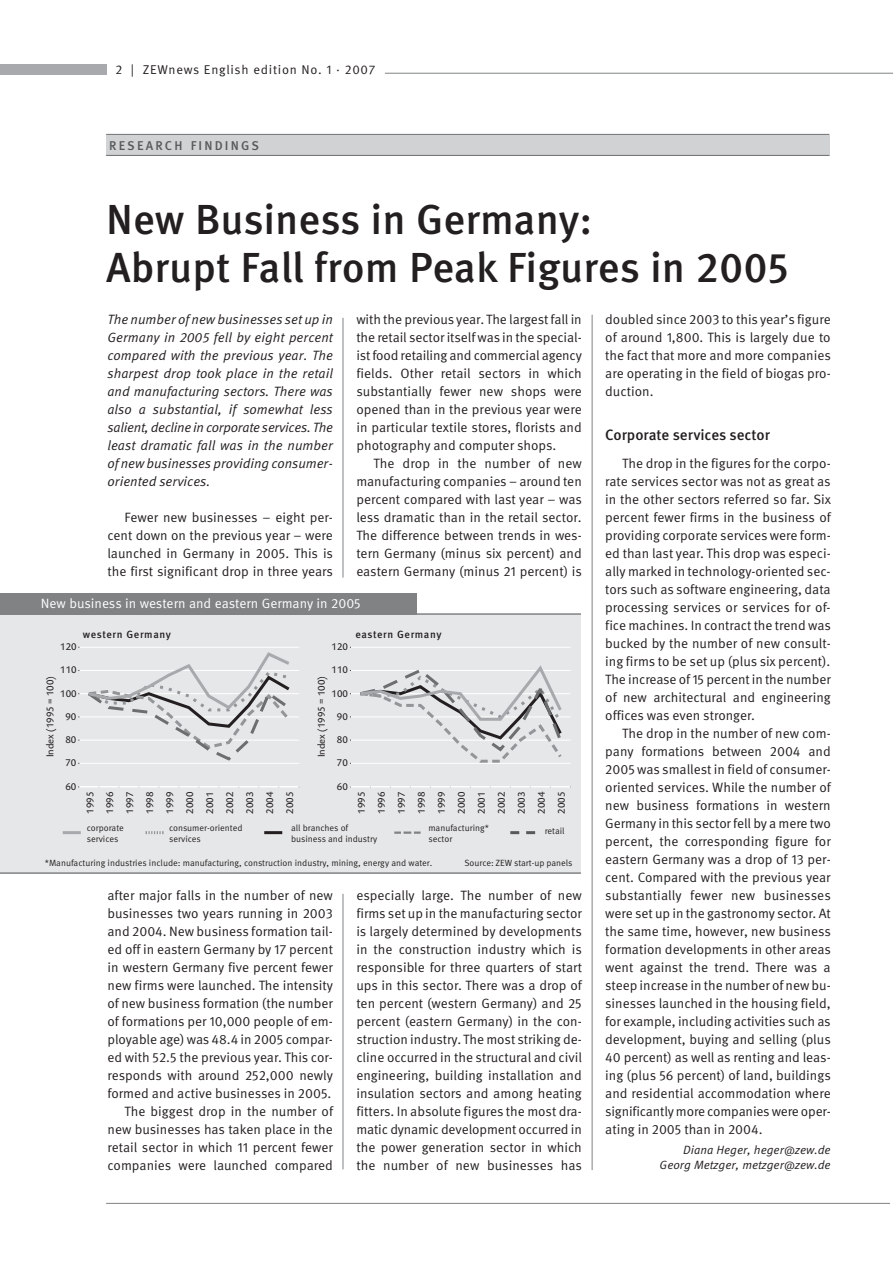
<style>
.page{position:relative;width:893px;height:1263px;background:#fff}
.page>*{position:absolute;margin:0;border:0;box-sizing:border-box;transform-origin:0 0}
.t1{font:500 42px/48px "Meta Pro";color:#231f20}
.t2{font:500 15px "Meta Pro";color:#231f20}
.t3{font:13.5px/18px "Meta Pro";color:#231f20;text-align:justify}
.t4{font:italic 13.5px/18px "Meta Pro";letter-spacing:-.005em;color:#231f20;text-align:justify}
.t5{font:13.5px "Meta Pro";color:#fff}
.t6{font:12.75px "Meta Pro";letter-spacing:.06em;color:#231f20}
.t7{font:500 12.75px "Meta Pro";letter-spacing:.17em;color:#58595b}
.t8{font:italic 12px/15px "Meta Pro";color:#231f20;text-align:right}
.t9{font:10.5px/20px "Today SB";color:#231f20;text-align:justify}
.t10{font:500 10.5px "Meta Pro";letter-spacing:.055em;color:#231f20}
.t11{font:9px/10.5px "Meta Pro";color:#231f20}
</style>
<div class="page">
<div style="left:0;top:64px;width:106px;height:10px;background:#a7a9ac"></div>
<hr style="left:385px;top:73px;width:507px;height:1px;background:#808284">
<hr style="left:106px;top:1203px;width:783px;height:1px;background:#808284">
<div style="left:106px;top:135px;width:723px;height:20px;background:#d1d2d4"></div>
<hr style="left:106px;top:155px;width:723px;height:1px;background:#6c6e70">
<hr style="left:106px;top:134px;width:723px;height:1px;background:#6c6e70">
<hr style="left:342px;top:318px;width:1px;height:260px;background:#808284">
<hr style="left:342px;top:894px;width:1px;height:275px;background:#808284">
<hr style="left:591px;top:315px;width:1px;height:855px;background:#808284">
<div style="left:0;top:614px;width:581px;height:259px;background:#e6e7e8"></div>
<div style="left:0;top:593px;width:416px;height:21px;background:#808284"></div>
<hr style="left:0;top:613px;width:581px;height:2px;background:#808284">
<hr style="left:0;top:872px;width:581px;height:2px;background:#808284">
<hr style="left:79px;top:763px;width:220px;height:1px;background:#fff">
<hr style="left:79px;top:740px;width:220px;height:1px;background:#fff">
<hr style="left:79px;top:717px;width:220px;height:1px;background:#fff">
<hr style="left:79px;top:693px;width:220px;height:1px;background:#fff">
<hr style="left:79px;top:670px;width:220px;height:1px;background:#fff">
<hr style="left:79px;top:647px;width:220px;height:1px;background:#fff">
<svg style="left:79px;top:647px;width:214px;height:117px"></svg>
<hr style="left:79px;top:786px;width:220px;height:1px;background:#fff">
<hr style="left:350px;top:763px;width:220px;height:1px;background:#fff">
<hr style="left:350px;top:740px;width:220px;height:1px;background:#fff">
<hr style="left:350px;top:717px;width:220px;height:1px;background:#fff">
<hr style="left:350px;top:693px;width:220px;height:1px;background:#fff">
<hr style="left:350px;top:670px;width:220px;height:1px;background:#fff">
<hr style="left:350px;top:647px;width:220px;height:1px;background:#fff">
<svg style="left:357px;top:665px;width:207px;height:98px"></svg>
<hr style="left:350px;top:786px;width:220px;height:1px;background:#fff">
<hr style="left:63px;top:831px;width:18px;height:3px;background:#a7a9ac">
<hr style="left:264px;top:831px;width:18px;height:3px;background:#231f20">
<svg style="left:510px;top:831px;width:25px;height:3px"></svg>
<svg style="left:394px;top:832px;width:26px;height:2px"></svg>
<svg style="left:145px;top:831px;width:18px;height:3px"></svg>
<p class="t6" style="left:115px;top:65px;width:261px">2 | ZEWnews English edition No. 1 · 2007</p>
<p class="t7" style="left:109px;top:141px;width:151px">RESEARCH FINDINGS</p>
<h1 class="t1" style="left:106px;top:199px;width:684px">New Business in Germany:<br>Abrupt Fall from Peak Figures in 2005</h1>
<p class="t4" style="left:107px;top:312px;width:227px">The number of new businesses set up in Germany in 2005 fell by eight percent compared with the previous year. The sharpest drop took place in the retail and manufacturing sectors. There was also a substantial, if somewhat less salient, decline in corporate services. The least dramatic fall was in the number of new businesses providing consumer&shy;oriented services.</p>
<p class="t3" style="left:107px;top:509px;width:227px;text-indent:17px">Fewer new businesses – eight per&shy;cent down on the previous year – were launched in Germany in 2005. This is the first significant drop in three years</p>
<p class="t3" style="left:356px;top:311px;width:227px">with the previous year. The largest fall in the retail sector itself was in the special&shy;ist food retailing and commercial agency fields. Other retail sectors in which substantially fewer new shops were opened than in the previous year were in particular textile stores, florists and photography and computer shops.</p>
<p class="t3" style="left:356px;top:455px;width:227px;text-indent:17px">The drop in the number of new manufacturing companies – around ten percent compared with last year – was less dramatic than in the retail sector.<br>The difference between trends in wes&shy;tern Germany (minus six percent) and eastern Germany (minus 21 percent) is</p>
<p class="t5" style="left:41px;top:598px;width:321px">New business in western and eastern Germany in 2005</p>
<p class="t10" style="left:83px;top:630px;width:90px">western Germany</p>
<p class="t10" style="left:355px;top:630px;width:88px">eastern Germany</p>
<p class="t9" style="left:60px;top:638px;width:18px">120</p>
<p class="t9" style="left:331px;top:638px;width:18px">120</p>
<p class="t9" style="left:60px;top:661px;width:18px">110</p>
<p class="t9" style="left:331px;top:661px;width:18px">110</p>
<p class="t9" style="left:41px;top:757px;width:83px;rotate:-90deg">Index (1995 = 100)</p>
<p class="t9" style="left:60px;top:685px;width:18px">100</p>
<p class="t9" style="left:65px;top:708px;width:13px">90</p>
<p class="t9" style="left:65px;top:731px;width:13px">80</p>
<p class="t9" style="left:313px;top:757px;width:83px;rotate:-90deg">Index (1995 = 100)</p>
<p class="t9" style="left:331px;top:685px;width:18px">100</p>
<p class="t9" style="left:337px;top:708px;width:13px">90</p>
<p class="t9" style="left:337px;top:731px;width:13px">80</p>
<p class="t9" style="left:65px;top:754px;width:13px">70</p>
<p class="t9" style="left:337px;top:754px;width:13px">70</p>
<p class="t9" style="left:65px;top:777px;width:13px">60</p>
<p class="t9" style="left:337px;top:777px;width:13px">60</p>
<p class="t9" style="left:81px;top:814px;width:24px;rotate:-90deg">1995<br>1996<br>1997<br>1998<br>1999<br>2000<br>2001<br>2002<br>2003<br>2004<br>2005</p>
<p class="t9" style="left:353px;top:814px;width:24px;rotate:-90deg">1995<br>1996<br>1997<br>1998<br>1999<br>2000<br>2001<br>2002<br>2003<br>2004<br>2005</p>
<p class="t11" style="left:87px;top:823px;width:39px">corporate services</p>
<p class="t11" style="left:169px;top:823px;width:75px">consumer-oriented services</p>
<p class="t11" style="left:291px;top:823px;width:88px">all branches of business and industry</p>
<p class="t11" style="left:428px;top:823px;width:62px">manufacturing*</p>
<p class="t11" style="left:544px;top:826px;width:21px">retail</p>
<p class="t11" style="left:428px;top:834px;width:25px">sector</p>
<p class="t11" style="left:45px;top:858px;width:389px">*Manufacturing industries include: manufacturing, construction industry, mining, energy and water.</p>
<p class="t11" style="left:464px;top:858px;width:110px">Source: ZEW start-up panels</p>
<p class="t3" style="left:107px;top:887px;width:227px;text-align:right">after major falls in the number of new businesses two years running in 2003 and 2004. New business formation tail&shy;ed off in eastern Germany by 17 percent in western Germany five percent fewer new firms were launched. The intensity of new business formation (the number of formations per 10,000 people of em&shy;ployable age) was 48.4 in 2005 compar&shy;ed with 52.5 the previous year. This cor&shy;responds with around 252,000 newly formed and active businesses in 2005.<br>The biggest drop in the number of new businesses has taken place in the retail sector in which 11 percent fewer companies were launched compared</p>
<p class="t3" style="left:356px;top:887px;width:227px">especially large. The number of new firms set up in the manufacturing sector is largely determined by developments in the construction industry which is responsible for three quarters of start ups in this sector. There was a drop of ten percent (western Germany) and 25 percent (eastern Germany) in the con&shy;struction industry. The most striking de&shy;cline occurred in the structural and civil engineering, building installation and insulation sectors and among heating fitters. In absolute figures the most dra&shy;matic dynamic development occurred in the power generation sector in which the number of new businesses has</p>
<p class="t3" style="left:605px;top:311px;width:227px">doubled since 2003 to this year’s figure of around 1,800. This is largely due to the fact that more and more companies are operating in the field of biogas pro&shy;duction.</p>
<p class="t2" style="left:605px;top:429px;width:166px">Corporate services sector</p>
<p class="t3" style="left:605px;top:455px;width:227px;text-indent:17px">The drop in the figures for the corpo&shy;rate services sector was not as great as in the other sectors referred so far. Six percent fewer firms in the business of providing corporate services were form&shy;ed than last year. This drop was especi&shy;ally marked in technology-oriented sec&shy;tors such as software engineering, data processing services or services for of&shy;fice machines. In contract the trend was bucked by the number of new consult&shy;ing firms to be set up (plus six percent).<br>The increase of 15 percent in the number of new architectural and engineering offices was even stronger.</p>
<p class="t3" style="left:605px;top:725px;width:227px;text-indent:17px">The drop in the number of new com&shy;pany formations between 2004 and 2005 was smallest in field of consumer&shy;oriented services. While the number of new business formations in western Germany in this sector fell by a mere two percent, the corresponding figure for eastern Germany was a drop of 13 per&shy;cent. Compared with the previous year substantially fewer new businesses were set up in the gastronomy sector. At the same time, however, new business formation developments in other areas went against the trend. There was a steep increase in the number of new bu&shy;sinesses launched in the housing field, for example, including activities such as development, buying and selling (plus 40 percent) as well as renting and leas&shy;ing (plus 56 percent) of land, buildings and residential accommodation where significantly more companies were oper&shy;ating in 2005 than in 2004.</p>
<p class="t8" style="left:659px;top:1143px;width:173px">Diana Heger, heger@zew.de<br>Georg Metzger, metzger@zew.de</p>
</div>
